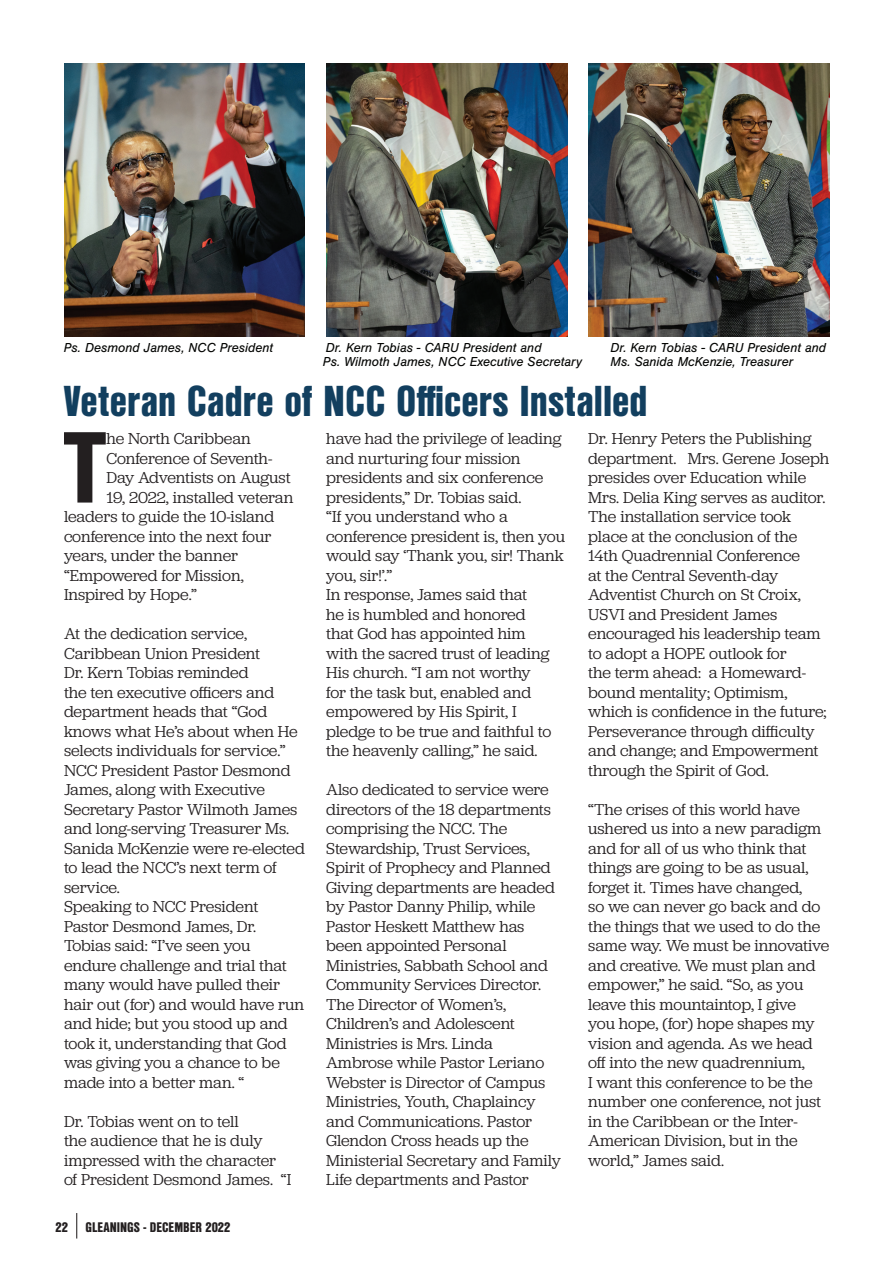
<style>
.page{position:relative;width:893px;height:1263px;background:#fff}
.page>*{position:absolute;margin:0;border:0;box-sizing:border-box;transform-origin:0 0}
.t1{font:900 97.95px "Nimbus San Con L";color:#231f20}
.t2{font:900 42px "Nimbus San Con L";color:#123f5f}
.t3{font:16.5px/19.5px "Jubilat";letter-spacing:-.005em;color:#231f20}
.t4{font:italic 13.5px "Nimbus San";color:#040503}
.t5{font:900 13.5px "Nimbus San Con L";color:#231f20}
</style>
<div class="page">
<svg style="left:76px;top:1213px;width:1px;height:25px"></svg>
<img style="left:64px;top:64px;width:241px;height:272px">
<img style="left:326px;top:64px;width:241px;height:272px">
<img style="left:588px;top:64px;width:241px;height:272px">
<p class="t4" style="left:64px;top:340px;width:211px">Ps. Desmond James, NCC President</p>
<p class="t4" style="left:326px;top:340px;width:217px">Dr. Kern Tobias - CARU President and</p>
<p class="t4" style="left:610px;top:340px;width:217px">Dr. Kern Tobias - CARU President and</p>
<p class="t4" style="left:323px;top:354px;width:261px">Ps. Wilmoth James, NCC Executive Secretary</p>
<p class="t4" style="left:610px;top:354px;width:184px">Ms. Sanida McKenzie, Treasurer</p>
<h2 class="t2" style="left:64px;top:369px;width:585px">Veteran Cadre of NCC Officers Installed</h2>
<h1 class="t1" style="left:63px;top:393px;width:45px">T</h1>
<p class="t3" style="left:106px;top:428px;width:146px">he North Caribbean</p>
<p class="t3" style="left:106px;top:448px;width:168px">Conference of Seventh-</p>
<p class="t3" style="left:106px;top:467px;width:186px">Day Adventists on August</p>
<p class="t3" style="left:106px;top:487px;width:188px">19, 2022, installed veteran</p>
<p class="t3" style="left:64px;top:506px;width:212px">leaders to guide the 10-island</p>
<p class="t3" style="left:64px;top:526px;width:209px">conference into the next four</p>
<p class="t3" style="left:64px;top:545px;width:176px">years, under the banner</p>
<p class="t3" style="left:64px;top:565px;width:181px">“Empowered for Mission,</p>
<p class="t3" style="left:64px;top:584px;width:134px">Inspired by Hope.”</p>
<p class="t3" style="left:64px;top:623px;width:242px">At the dedication service,<br>Caribbean Union President<br>Dr. Kern Tobias reminded<br>the ten executive officers and department heads that “God knows what He’s about when He selects individuals for service.”<br>NCC President Pastor Desmond<br>James, along with Executive<br>Secretary Pastor Wilmoth James and long-serving Treasurer Ms.<br>Sanida McKenzie were re-elected to lead the NCC’s next term of service.<br>Speaking to NCC President<br>Pastor Desmond James, Dr.<br>Tobias said: “I’ve seen you endure challenge and trial that many would have pulled their hair out (for) and would have run and hide; but you stood up and took it, understanding that God was giving you a chance to be made into a better man. “</p>
<p class="t3" style="left:64px;top:1111px;width:229px">Dr. Tobias went on to tell<br>the audience that he is duly impressed with the character of President Desmond James. “I</p>
<p class="t5" style="left:55px;top:1217px;width:14px">22</p>
<p class="t5" style="left:85px;top:1217px;width:147px">GLEANINGS - DECEMBER 2022</p>
<p class="t3" style="left:326px;top:428px;width:240px">have had the privilege of leading and nurturing four mission presidents and six conference presidents,” Dr. Tobias said.<br>“If you understand who a conference president is, then you would say ‘Thank you, sir! Thank you, sir!’.”<br>In response, James said that<br>he is humbled and honored<br>that God has appointed him<br>with the sacred trust of leading<br>His church. “I am not worthy<br>for the task but, enabled and empowered by His Spirit, I pledge to be true and faithful to the heavenly calling,” he said.</p>
<p class="t3" style="left:326px;top:779px;width:236px">Also dedicated to service were directors of the 18 departments comprising the NCC. The<br>Stewardship, Trust Services,<br>Spirit of Prophecy and Planned<br>Giving departments are headed by Pastor Danny Philip, while<br>Pastor Heskett Matthew has been appointed Personal<br>Ministries, Sabbath School and<br>Community Services Director.<br>The Director of Women’s,<br>Children’s and Adolescent<br>Ministries is Mrs. Linda<br>Ambrose while Pastor Leriano<br>Webster is Director of Campus<br>Ministries, Youth, Chaplaincy and Communications. Pastor<br>Glendon Cross heads up the<br>Ministerial Secretary and Family<br>Life departments and Pastor</p>
<p class="t3" style="left:588px;top:428px;width:242px">Dr. Henry Peters the Publishing department. Mrs. Gerene Joseph presides over Education while<br>Mrs. Delia King serves as auditor.<br>The installation service took place at the conclusion of the<br>14th Quadrennial Conference<br>at the Central Seventh-day<br>Adventist Church on St Croix,<br>USVI and President James encouraged his leadership team to adopt a HOPE outlook for<br>the term ahead: a Homeward&shy;bound mentality; Optimism, which is confidence in the future;<br>Perseverance through difficulty and change; and Empowerment through the Spirit of God.</p>
<p class="t3" style="left:588px;top:799px;width:242px">“The crises of this world have ushered us into a new paradigm and for all of us who think that things are going to be as usual, forget it. Times have changed,<br>so we can never go back and do the things that we used to do the same way. We must be innovative and creative. We must plan and empower,” he said. “So, as you leave this mountaintop, I give<br>you hope, (for) hope shapes my vision and agenda. As we head off into the new quadrennium,<br>I want this conference to be the number one conference, not just in the Caribbean or the Inter-<br>American Division, but in the world,” James said.</p>
</div>
